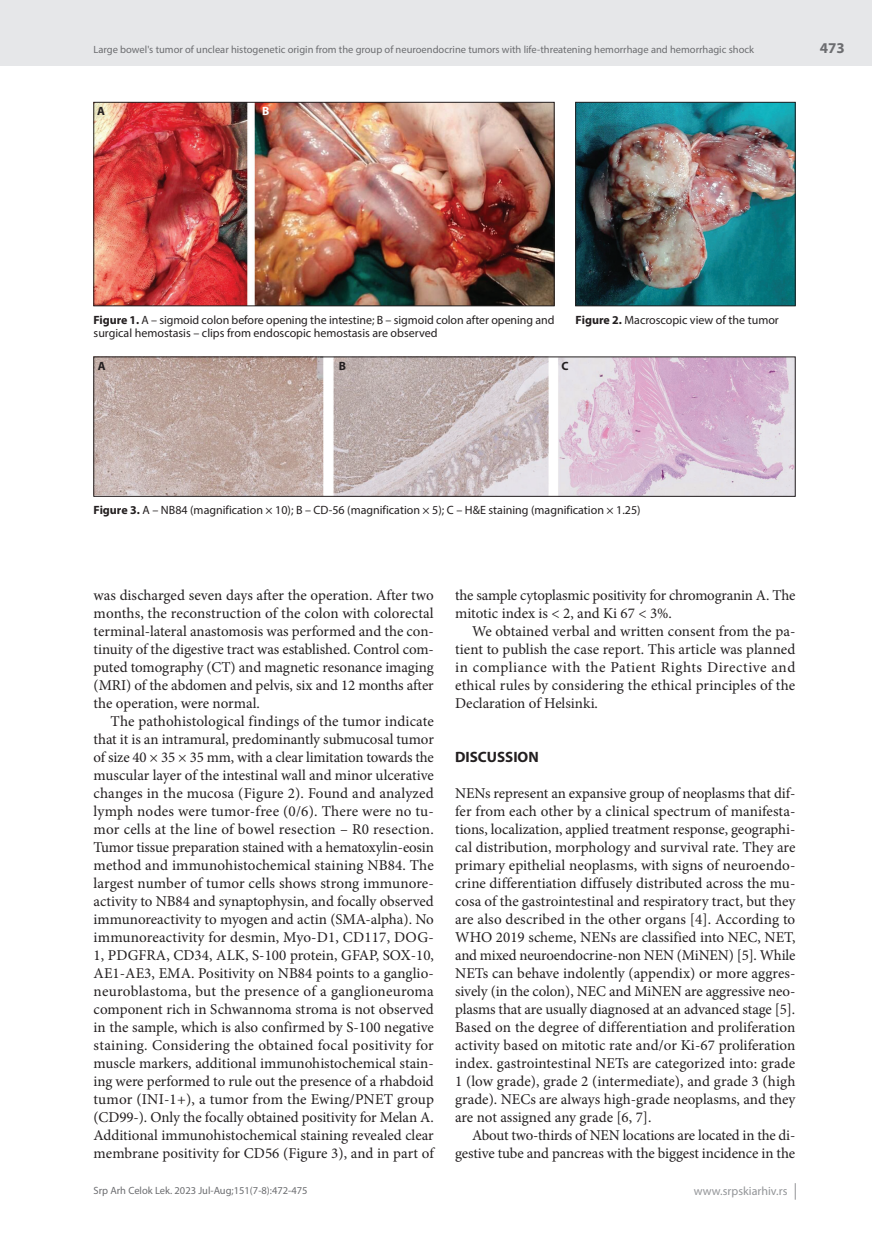
<style>
.page{position:relative;width:872px;height:1234px;background:#fff}
.page>*{position:absolute;margin:0;border:0;box-sizing:border-box;transform-origin:0 0}
.t1{font:15px/18px "Minion Pro";letter-spacing:-.005em;color:#231f20;text-align:justify}
.t2{font:700 15px "Myriad Pro";color:#231f20}
.t3{font:700 15px "Myriad Pro";color:#6c6d70}
.t4{font:12px/13.5px "Myriad Pro";color:#231f20}
.t5{font:12px "Myriad Pro";color:#939598}
.t6{font:700 12px "Myriad Pro";color:#231f20}
.t7{font:700 12px "Myriad Pro";color:#fff}
.t8{font:10.5px "Myriad Pro";color:#6c6d70}
.s1{font-weight:700}
</style>
<div class="page">
<div style="left:0;top:0;width:872px;height:66px;background:#e6e7e9"></div>
<svg style="left:795px;top:1183px;width:1px;height:16px"></svg>
<img style="left:96px;top:104px;width:456px;height:200px">
<div style="left:94px;top:102px;width:460px;height:204px;border:1px solid #231f20"></div>
<img style="left:577px;top:104px;width:216px;height:200px">
<div style="left:575px;top:102px;width:220px;height:204px;border:1px solid #231f20"></div>
<img style="left:96px;top:358px;width:697px;height:136px">
<p class="t8" style="left:94px;top:43px;width:662px">Large bowel's tumor of unclear histogenetic origin from the group of neuroendocrine tumors with life-threatening hemorrhage and hemorrhagic shock</p>
<p class="t6" style="left:97px;top:103px;width:9px">A</p>
<p class="t7" style="left:262px;top:103px;width:9px">B</p>
<p class="t3" style="left:820px;top:38px;width:26px">473</p>
<p class="t4" style="left:94px;top:312px;width:462px"><span class="s1">Figure 1.</span> A – sigmoid colon before opening the intestine; B – sigmoid colon after opening and surgical hemostasis – clips from endoscopic hemostasis are observed</p>
<p class="t4" style="left:575px;top:312px;width:205px"><span class="s1">Figure 2.</span> Macroscopic view of the tumor</p>
<p class="t6" style="left:98px;top:358px;width:9px">A</p>
<p class="t6" style="left:339px;top:358px;width:9px">B</p>
<p class="t6" style="left:561px;top:358px;width:9px">C</p>
<p class="t4" style="left:94px;top:503px;width:548px"><span class="s1">Figure 3.</span> A – NB84 (magnification × 10); B – CD-56 (magnification × 5); C – H&amp;E staining (magnification × 1.25)</p>
<p class="t1" style="left:94px;top:586px;width:342px">was discharged seven days after the operation. After two months, the reconstruction of the colon with colorectal terminal-lateral anastomosis was performed and the con&shy;tinuity of the digestive tract was established. Control com&shy;puted tomography (CT) and magnetic resonance imaging (MRI) of the abdomen and pelvis, six and 12 months after the operation, were normal.</p>
<p class="t1" style="left:94px;top:712px;width:342px;text-indent:17px">The pathohistological findings of the tumor indicate that it is an intramural, predominantly submucosal tumor of size 40 × 35 × 35 mm, with a clear limitation towards the muscular layer of the intestinal wall and minor ulcerative changes in the mucosa (Figure 2). Found and analyzed lymph nodes were tumor-free (0/6). There were no tu&shy;mor cells at the line of bowel resection – R0 resection.<br>Tumor tissue preparation stained with a hematoxylin-eosin method and immunohistochemical staining NB84. The largest number of tumor cells shows strong immunore&shy;activity to NB84 and synaptophysin, and focally observed immunoreactivity to myogen and actin (SMA-alpha). No immunoreactivity for desmin, Myo-D1, CD117, DOG-1, PDGFRA, CD34, ALK, S-100 protein, GFAP, SOX-10, AE1-AE3, EMA. Positivity on NB84 points to a ganglio&shy;neuroblastoma, but the presence of a ganglioneuroma component rich in Schwannoma stroma is not observed in the sample, which is also confirmed by S-100 negative staining. Considering the obtained focal positivity for muscle markers, additional immunohistochemical stain&shy;ing were performed to rule out the presence of a rhabdoid tumor (INI-1+), a tumor from the Ewing/PNET group (CD99-). Only the focally obtained positivity for Melan A.<br>Additional immunohistochemical staining revealed clear membrane positivity for CD56 (Figure 3), and in part of</p>
<p class="t1" style="left:455px;top:586px;width:342px">the sample cytoplasmic positivity for chromogranin A. The mitotic index is &lt; 2, and Ki 67 &lt; 3%.</p>
<p class="t1" style="left:455px;top:622px;width:342px;text-indent:17px">We obtained verbal and written consent from the pa&shy;tient to publish the case report. This article was planned in compliance with the Patient Rights Directive and ethical rules by considering the ethical principles of the Declaration of Helsinki.</p>
<p class="t2" style="left:455px;top:747px;width:85px">DISCUSSION</p>
<p class="t1" style="left:455px;top:784px;width:342px">NENs represent an expansive group of neoplasms that dif&shy;fer from each other by a clinical spectrum of manifesta&shy;tions, localization, applied treatment response, geographi&shy;cal distribution, morphology and survival rate. They are primary epithelial neoplasms, with signs of neuroendo&shy;crine differentiation diffusely distributed across the mu&shy;cosa of the gastrointestinal and respiratory tract, but they are also described in the other organs [4]. According to WHO 2019 scheme, NENs are classified into NEC, NET, and mixed neuroendocrine-non NEN (MiNEN) [5]. While NETs can behave indolently (appendix) or more aggres&shy;sively (in the colon), NEC and MiNEN are aggressive neo&shy;plasms that are usually diagnosed at an advanced stage [5].<br>Based on the degree of differentiation and proliferation activity based on mitotic rate and/or Ki-67 proliferation index. gastrointestinal NETs are categorized into: grade 1 (low grade), grade 2 (intermediate), and grade 3 (high grade). NECs are always high-grade neoplasms, and they are not assigned any grade [6, 7].</p>
<p class="t1" style="left:455px;top:1126px;width:342px;text-align:right">About two-thirds of NEN locations are located in the di&shy;gestive tube and pancreas with the biggest incidence in the</p>
<p class="t8" style="left:94px;top:1184px;width:216px">Srp Arh Celok Lek. 2023 Jul-Aug;151(7-8):472-475</p>
<p class="t5" style="left:694px;top:1183px;width:95px">www.srpskiarhiv.rs</p>
</div>
